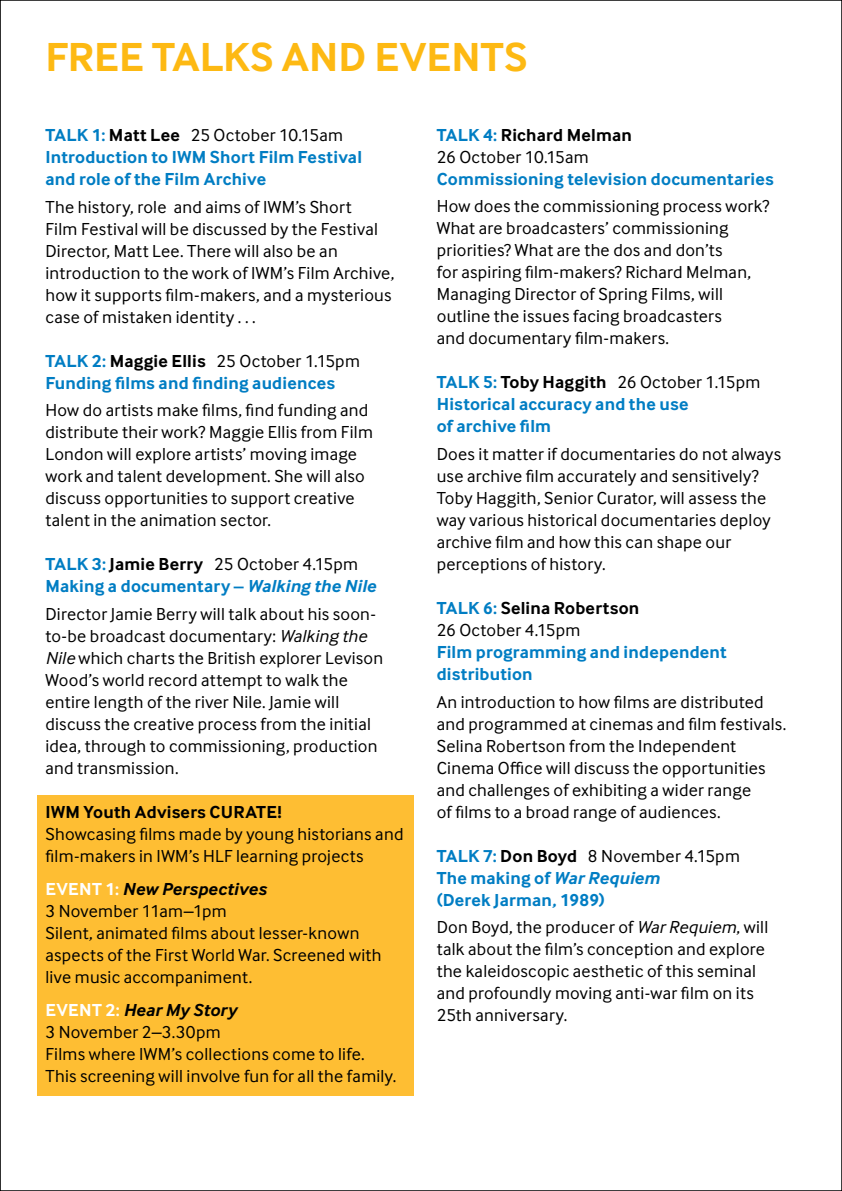
<style>
.page{position:relative;width:842px;height:1191px;background:#fff}
.page>*{position:absolute;margin:0;border:0;box-sizing:border-box;transform-origin:0 0}
.t1{font:700 42px "Inter Face";letter-spacing:.005em;color:#fdb913}
.t2{font:18px/22px "Inter Face";letter-spacing:.015em;color:#000}
.t3{font:700 18px/22px "Inter Face";letter-spacing:.01em;color:#007dc3}
.t4{font:700 18px/22px "Inter Face";letter-spacing:.015em;color:#000}
.s1{color:#000}
.s2{font-weight:400;color:#000}
.s3{font-style:italic}
.s4{font-weight:700;color:#fff}
.s5{font-weight:700;font-style:italic}
.s6{font-weight:700;color:#007dc3}
.s7{font-weight:700}
.s8{color:#007dc3}
.s9{font-weight:400}
</style>
<div class="page">
<div style="left:37px;top:795px;width:376px;height:301px;background:#febe33"></div>
<h1 class="t1" style="left:45px;top:33px;width:483px">FREE TALKS AND EVENTS</h1>
<p class="t3" style="left:45px;top:124px;width:318px">TALK 1: <span class="s1">Matt Lee</span> <span class="s2">25 October 10.15am<br></span>Introduction to IWM Short Film Festival and role of the Film Archive</p>
<p class="t2" style="left:45px;top:195px;width:350px">The history, role and aims of IWM’s Short<br>Film Festival will be discussed by the Festival Director, Matt Lee. There will also be an introduction to the work of IWM’s Film Archive, how it supports film-makers, and a mysterious case of mistaken identity . . .</p>
<p class="t3" style="left:45px;top:349px;width:316px">TALK 2: <span class="s1">Maggie Ellis</span> <span class="s2">25 October 1.15pm<br></span>Funding films and finding audiences</p>
<p class="t2" style="left:45px;top:399px;width:329px">How do artists make films, find funding and distribute their work? Maggie Ellis from Film London will explore artists’ moving image work and talent development. She will also discuss opportunities to support creative talent in the animation sector.</p>
<p class="t3" style="left:45px;top:553px;width:332px">TALK 3: <span class="s1">Jamie Berry</span> <span class="s2">25 October 4.15pm<br></span>Making a documentary – <span class="s3">Walking the Nile</span></p>
<p class="t2" style="left:45px;top:602px;width:339px">Director Jamie Berry will talk about his soon&shy;to-be broadcast documentary: <span class="s3">Walking the Nile</span> which charts the British explorer Levison Wood’s world record attempt to walk the entire length of the river Nile. Jamie will discuss the creative process from the initial idea, through to commissioning, production and transmission.</p>
<p class="t4" style="left:45px;top:800px;width:238px">IWM Youth Advisers CURATE!</p>
<p class="t2" style="left:45px;top:822px;width:359px">Showcasing films made by young historians and film-makers in IWM’s HLF learning projects</p>
<p class="t2" style="left:45px;top:877px;width:338px"><span class="s4">EVENT 1:</span> <span class="s5">New Perspectives<br></span>3 November 11am–1pm<br>Silent, animated films about lesser-known aspects of the First World War. Screened with live music accompaniment.</p>
<p class="t2" style="left:45px;top:998px;width:352px"><span class="s4">EVENT 2:</span> <span class="s5">Hear My Story<br></span>3 November 2–3.30pm<br>Films where IWM’s collections come to life.<br>This screening will involve fun for all the family.</p>
<p class="t2" style="left:437px;top:124px;width:197px"><span class="s6">TALK 4:</span> <span class="s7">Richard Melman<br></span>26 October 10.15am</p>
<p class="t3" style="left:437px;top:168px;width:339px">Commissioning television documentaries</p>
<p class="t2" style="left:437px;top:195px;width:334px">How does the commissioning process work?<br>What are broadcasters’ commissioning priorities? What are the dos and don’ts<br>for aspiring film-makers? Richard Melman, Managing Director of Spring Films, will outline the issues facing broadcasters<br>and documentary film-makers.</p>
<p class="t3" style="left:437px;top:371px;width:325px">TALK 5: <span class="s1">Toby Haggith</span> <span class="s2">26 October 1.15pm<br></span>Historical accuracy and the use<br>of archive film</p>
<p class="t2" style="left:437px;top:443px;width:346px">Does it matter if documentaries do not always use archive film accurately and sensitively?<br>Toby Haggith, Senior Curator, will assess the way various historical documentaries deploy archive film and how this can shape our perceptions of history.</p>
<p class="t4" style="left:437px;top:597px;width:204px"><span class="s8">TALK 6:</span> Selina Robertson<br><span class="s9">26 October 4.15pm</span></p>
<p class="t3" style="left:437px;top:641px;width:292px">Film programming and independent distribution</p>
<p class="t2" style="left:437px;top:690px;width:351px">An introduction to how films are distributed and programmed at cinemas and film festivals.<br>Selina Robertson from the Independent Cinema Office will discuss the opportunities and challenges of exhibiting a wider range<br>of films to a broad range of audiences.</p>
<p class="t3" style="left:437px;top:844px;width:305px">TALK 7: <span class="s1">Don Boyd</span> <span class="s2">8 November 4.15pm<br></span>The making of <span class="s3">War Requiem<br></span>(Derek Jarman, 1989)</p>
<p class="t2" style="left:437px;top:916px;width:333px">Don Boyd, the producer of <span class="s3">War Requiem</span>, will talk about the film’s conception and explore the kaleidoscopic aesthetic of this seminal and profoundly moving anti-war film on its 25th anniversary.</p>
</div>
